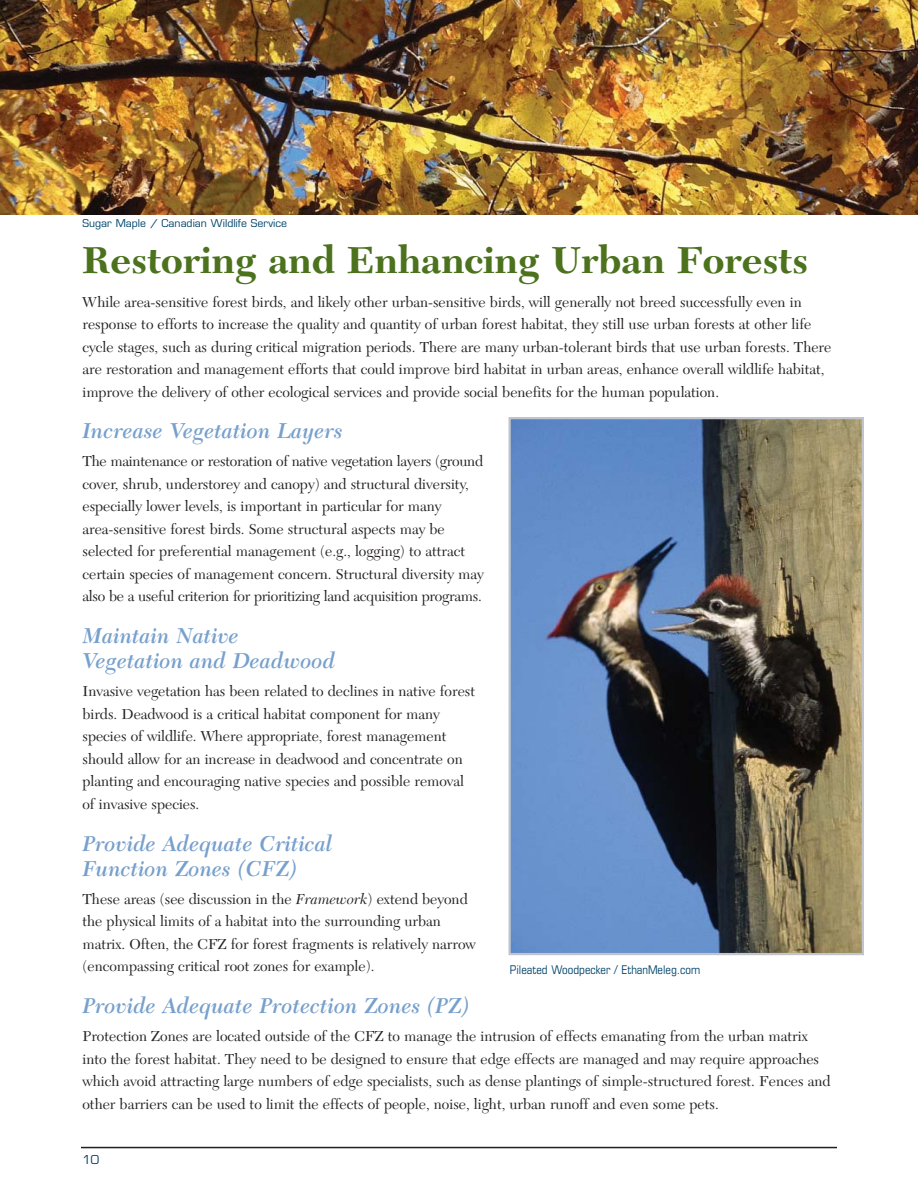
<style>
.page{position:relative;width:918px;height:1188px;background:#fff}
.page>*{position:absolute;margin:0;border:0;box-sizing:border-box;transform-origin:0 0}
.t1{font:700 39px "New Caledonia";color:#4c721d}
.t2{font:italic 600 22.5px/25.5px "New Caledonia";color:#77a0cc}
.t3{font:15px/22.5px "New Caledonia";color:#231f20}
.t4{font:condensed 12px "Eurostile";color:#00446b}
.t5{font:12px "Eurostile";color:#00446b}
.t6{font:10.5px "Eurostile";color:#00446b}
.s1{font-style:italic}
</style>
<div class="page">
<hr style="left:81px;top:1147px;width:756px;height:1px;background:#231f20">
<img style="left:511px;top:420px;width:350px;height:532px">
<div style="left:508px;top:417px;width:356px;height:538px;border:2px solid #c1c5cb"></div>
<img style="left:0;top:0;width:918px;height:214px">
<p class="t6" style="left:82px;top:219px;width:206px">Sugar Maple / Canadian Wildlife Service</p>
<h1 class="t1" style="left:82px;top:244px;width:727px">Restoring and Enhancing Urban Forests</h1>
<p class="t3" style="left:82px;top:292px;width:750px">While area-sensitive forest birds, and likely other urban-sensitive birds, will generally not breed successfully even in response to efforts to increase the quality and quantity of urban forest habitat, they still use urban forests at other life cycle stages, such as during critical migration periods. There are many urban-tolerant birds that use urban forests. There are restoration and management efforts that could improve bird habitat in urban areas, enhance overall wildlife habitat, improve the delivery of other ecological services and provide social benefits for the human population.</p>
<h2 class="t2" style="left:82px;top:420px;width:262px">Increase Vegetation Layers</h2>
<p class="t3" style="left:82px;top:452px;width:403px">The maintenance or restoration of native vegetation layers (ground cover, shrub, understorey and canopy) and structural diversity, especially lower levels, is important in particular for many area-sensitive forest birds. Some structural aspects may be selected for preferential management (e.g., logging) to attract certain species of management concern. Structural diversity may also be a useful criterion for prioritizing land acquisition programs.</p>
<h2 class="t2" style="left:82px;top:625px;width:255px">Maintain Native<br>Vegetation and Deadwood</h2>
<p class="t3" style="left:82px;top:682px;width:394px">Invasive vegetation has been related to declines in native forest birds. Deadwood is a critical habitat component for many species of wildlife. Where appropriate, forest management should allow for an increase in deadwood and concentrate on planting and encouraging native species and possible removal of invasive species.</p>
<h2 class="t2" style="left:82px;top:833px;width:252px">Provide Adequate Critical<br>Function Zones (CFZ)</h2>
<p class="t3" style="left:82px;top:889px;width:395px">These areas (see discussion in the <span class="s1">Framework</span>) extend beyond the physical limits of a habitat into the surrounding urban matrix. Often, the CFZ for forest fragments is relatively narrow (encompassing critical root zones for example).</p>
<h2 class="t2" style="left:82px;top:995px;width:389px">Provide Adequate Protection Zones (PZ)</h2>
<p class="t3" style="left:82px;top:1026px;width:749px">Protection Zones are located outside of the CFZ to manage the intrusion of effects emanating from the urban matrix into the forest habitat. They need to be designed to ensure that edge effects are managed and may require approaches which avoid attracting large numbers of edge specialists, such as dense plantings of simple-structured forest. Fences and other barriers can be used to limit the effects of people, noise, light, urban runoff and even some pets.</p>
<p class="t4" style="left:510px;top:966px;width:192px">Pileated Woodpecker / EthanMeleg.com</p>
<p class="t5" style="left:82px;top:1155px;width:18px">10</p>
</div>
